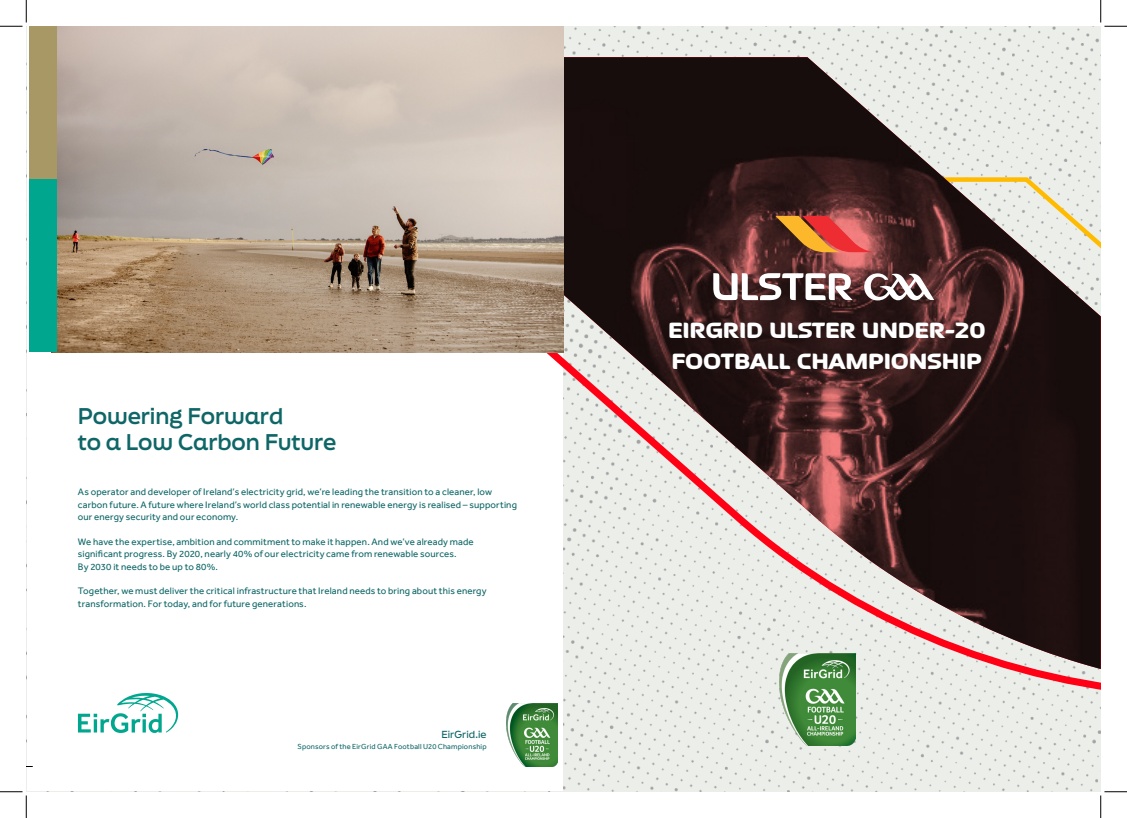
<style>
.page{position:relative;width:1127px;height:818px;background:#fff}
.page>*{position:absolute;margin:0;border:0;box-sizing:border-box;transform-origin:0 0}
.t1{font:800 25px "September";letter-spacing:-.01em;color:#fff}
.t2{font:700 21.5px/25.8px "Final Six";letter-spacing:-.01em;color:#0f6667}
.t3{font:9.62px/12.4px "Effra";letter-spacing:.015em;color:#0f6667}
.t4{font:500 9.62px "Final Six";letter-spacing:.005em;color:#0f6667}
.t5{font:7.5px "Effra";letter-spacing:.02em;color:#0f6667}
</style>
<div class="page">
<div style="left:514px;top:26px;width:586px;height:766px;background:#ebeee9"></div>
<div style="left:27px;top:27px;width:535px;height:764px;background:#fff"></div>
<svg style="left:197px;top:352px;width:903px;height:348px"></svg>
<svg style="left:292px;top:352px;width:808px;height:342px"></svg>
<img style="left:441px;top:57px;width:659px;height:612px">
<img style="left:57px;top:27px;width:506px;height:325px">
<div style="left:29px;top:27px;width:28px;height:152px;background:#a89866"></div>
<div style="left:29px;top:179px;width:28px;height:173px;background:#00a78e"></div>
<svg style="left:78px;top:693px;width:101px;height:40px"></svg>
<img style="left:506px;top:704px;width:51px;height:62px">
<img style="left:779px;top:653px;width:76px;height:93px">
<svg style="left:775px;top:216px;width:97px;height:36px;background:#c45d3d"></svg>
<svg style="left:864px;top:273px;width:69px;height:27px"></svg>
<svg style="left:713px;top:273px;width:139px;height:27px"></svg>
<svg style="left:0;top:0;width:33px;height:28px"></svg>
<svg style="left:0;top:791px;width:27px;height:27px"></svg>
<svg style="left:1100px;top:0;width:26px;height:27px"></svg>
<svg style="left:1100px;top:791px;width:26px;height:27px"></svg>
<p class="t2" style="left:78px;top:403px;width:260px">Powering Forward<br>to a Low Carbon Future</p>
<p class="t3" style="left:78px;top:486px;width:440px">As operator and developer of Ireland’s electricity grid, we’re leading the transition to a cleaner, low carbon future. A future where Ireland’s world class potential in renewable energy is realised – supporting our energy security and our economy.</p>
<p class="t3" style="left:78px;top:535px;width:397px">We have the expertise, ambition and commitment to make it happen. And we’ve already made significant progress. By 2020, nearly 40% of our electricity came from renewable sources.<br>By 2030 it needs to be up to 80%.</p>
<p class="t3" style="left:78px;top:585px;width:410px">Together, we must deliver the critical infrastructure that Ireland needs to bring about this energy transformation. For today, and for future generations.</p>
<p class="t4" style="left:441px;top:728px;width:47px">EirGrid.ie</p>
<p class="t5" style="left:297px;top:742px;width:190px">Sponsors of the EirGrid GAA Football U20 Championship</p>
<p class="t1" style="left:668px;top:314px;width:319px">EIRGRID ULSTER UNDER-20</p>
<p class="t1" style="left:671px;top:345px;width:312px">FOOTBALL CHAMPIONSHIP</p>
</div>
